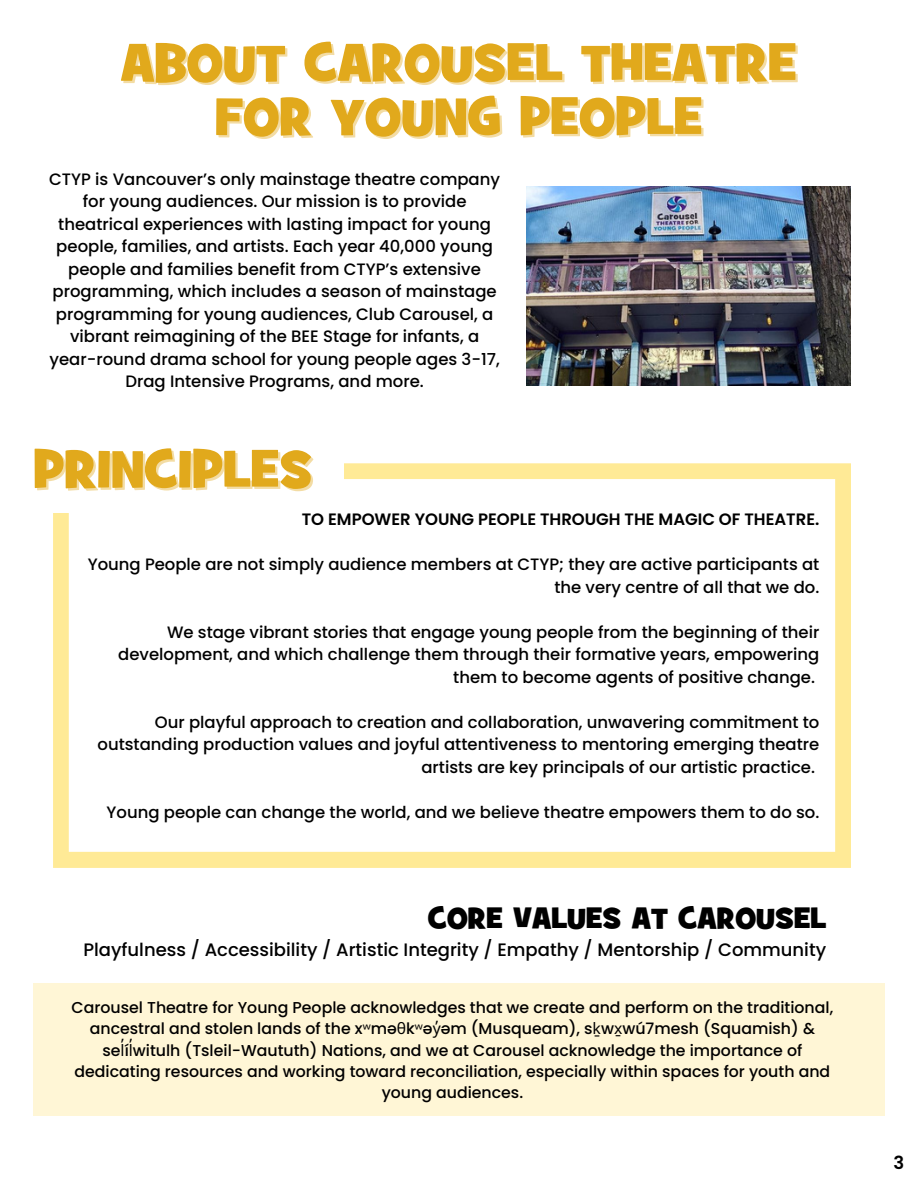
<style>
.page{position:relative;width:918px;height:1188px;background:#fff}
.page>*{position:absolute;margin:0;border:0;box-sizing:border-box;transform-origin:0 0}
.t1{font:52.5px/54px "Grilled Cheese BTN";color:#e1a91c;text-align:center}
.t2{font:30px "Grilled Cheese BTN";color:#000}
.t3{font:500 18px "Poppins";color:#000}
.t4{font:600 18px "Poppins";color:#000}
.t5{font:500 16.5px/22.5px "Poppins";color:#000;text-align:right}
.t6{font:600 16.5px "Poppins";color:#000}
.t7{font:500 15.75px/21.3px "Poppins";color:#000;text-align:center}
.s1{font-family:"Noto Sans";font-weight:400}
</style>
<div class="page">
<img style="left:527px;top:186px;width:324px;height:200px">
<svg style="left:53px;top:463px;width:797px;height:405px"></svg>
<div style="left:0;top:432px;width:343px;height:80px;background:#fff"></div>
<div style="left:33px;top:983px;width:851px;height:133px;background:#fff6d6"></div>
<h1 class="t1" style="left:121px;top:40px;width:677px">ABOUT CAROUSEL THEATRE<br>FOR YOUNG PEOPLE</h1>
<p class="t5" style="left:49px;top:168px;width:452px;text-align:center">CTYP is Vancouver’s only mainstage theatre company for young audiences. Our mission is to provide theatrical experiences with lasting impact for young people, families, and artists. Each year 40,000 young people and families benefit from CTYP’s extensive programming, which includes a season of mainstage programming for young audiences, Club Carousel, a vibrant reimagining of the BEE Stage for infants, a year-round drama school for young people ages 3-17, Drag Intensive Programs, and more.</p>
<h1 class="t1" style="left:33px;top:447px;width:280px">PRINCIPLES</h1>
<p class="t6" style="left:302px;top:508px;width:519px">TO EMPOWER YOUNG PEOPLE THROUGH THE MAGIC OF THEATRE.</p>
<p class="t5" style="left:88px;top:553px;width:733px">Young People are not simply audience members at CTYP; they are active participants at the very centre of all that we do.</p>
<p class="t5" style="left:118px;top:621px;width:703px">We stage vibrant stories that engage young people from the beginning of their development, and which challenge them through their formative years, empowering them to become agents of positive change.</p>
<p class="t5" style="left:98px;top:711px;width:723px">Our playful approach to creation and collaboration, unwavering commitment to outstanding production values and joyful attentiveness to mentoring emerging theatre artists are key principals of our artistic practice.</p>
<p class="t5" style="left:107px;top:801px;width:714px">Young people can change the world, and we believe theatre empowers them to do so.</p>
<h2 class="t2" style="left:428px;top:901px;width:400px">CORE VALUES AT CAROUSEL</h2>
<p class="t3" style="left:84px;top:937px;width:744px">Playfulness / Accessibility / Artistic Integrity / Empathy / Mentorship / Community</p>
<p class="t7" style="left:72px;top:997px;width:763px">Carousel Theatre for Young People acknowledges that we create and perform on the traditional, ancestral and stolen lands of the x<span class="s1">ʷ</span>mə<span class="s1">θ</span>k<span class="s1">ʷ</span>ə<span class="s1">y̓</span>əm (Musqueam), s<span class="s1">ḵ</span>w<span class="s1">x̱</span>wú7mesh (Squamish) &amp; se<span class="s1">l̓</span>í<span class="s1">l̓</span>witulh (Tsleil-Waututh) Nations, and we at Carousel acknowledge the importance of dedicating resources and working toward reconciliation, especially within spaces for youth and young audiences.</p>
<p class="t4" style="left:893px;top:1151px;width:12px">3</p>
</div>
